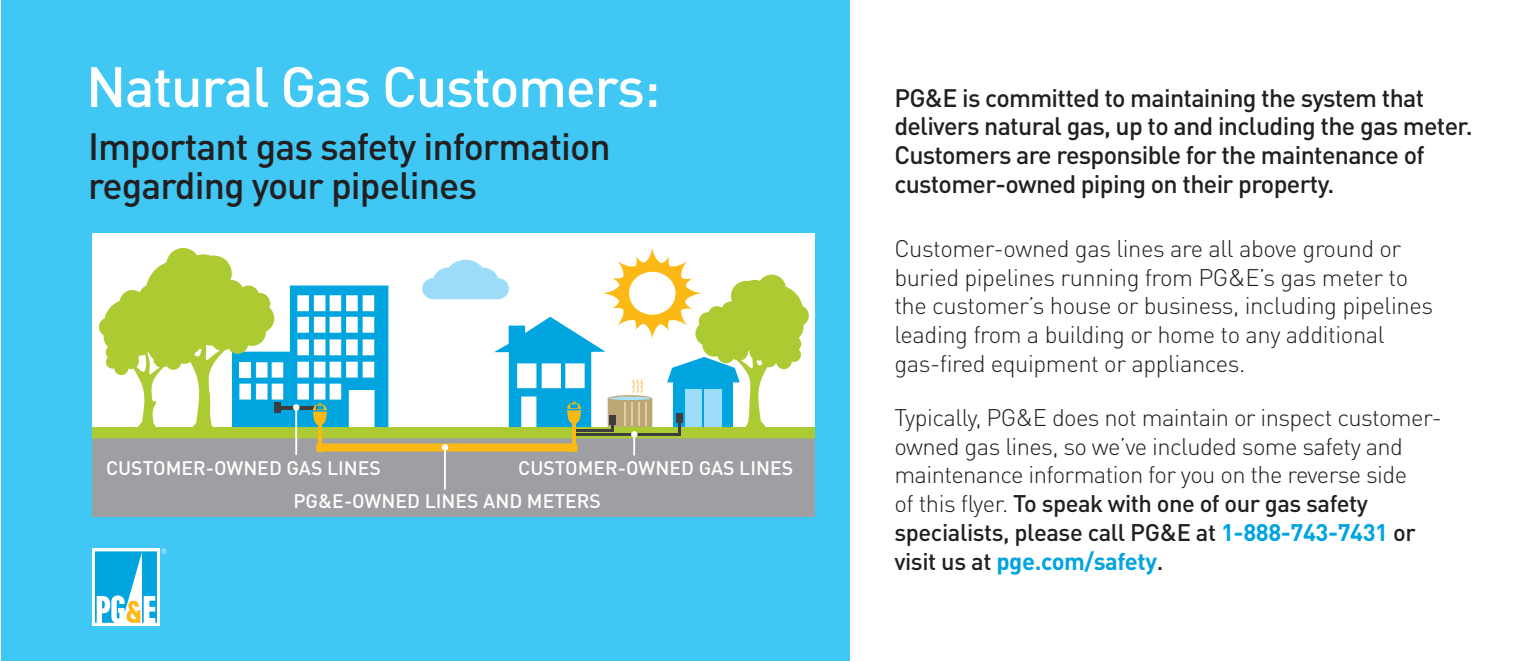
<style>
.page{position:relative;width:1531px;height:662px;background:#fff}
.page>*{position:absolute;margin:0;border:0;box-sizing:border-box;transform-origin:0 0}
.t1{font:500 56px "DIN Pro";letter-spacing:-.025em;color:#fff}
.t2{font:500 37.5px/38.8px "DIN Pro";letter-spacing:-.025em;color:#231f20}
.t3{font:500 25px/28.8px "DIN Pro";letter-spacing:-.025em;color:#231f20}
.t4{font:300 23.75px/28.8px "DIN Pro";letter-spacing:-.015em;color:#231f20}
.t5{font:500 19.5px/33.2px "DIN Pro";color:#fff}
.s1{font-weight:500}
.s2{font-weight:700;color:#00a4de}
</style>
<div class="page">
<div style="left:1px;top:1px;width:848px;height:660px;background:#40c7f4"></div>
<div style="left:92px;top:548px;width:68px;height:77px;background:#fff"></div>
<svg style="left:95px;top:548px;width:71px;height:74px"></svg>
<div style="left:92px;top:233px;width:722px;height:281px;background:#fff"></div>
<div style="left:92px;top:436px;width:722px;height:80px;background:#9d9fa2"></div>
<hr style="left:633px;top:434px;width:2px;height:21px;background:#fff">
<hr style="left:295px;top:407px;width:2px;height:48px;background:#fff">
<hr style="left:444px;top:445px;width:2px;height:44px;background:#fff">
<svg style="left:99px;top:248px;width:710px;height:204px"></svg>
<h1 class="t1" style="left:86px;top:41px;width:576px">Natural Gas Customers:</h1>
<h1 class="t2" style="left:88px;top:123px;width:524px">Important gas safety information regarding your pipelines</h1>
<p class="t5" style="left:293px;top:449px;width:501px;text-indent:225px">CUSTOMER-OWNED GAS LINES<br>PG&amp;E-OWNED LINES AND METERS</p>
<p class="t5" style="left:106px;top:449px;width:276px">CUSTOMER-OWNED GAS LINES</p>
<p class="t3" style="left:894px;top:80px;width:580px">PG&amp;E is committed to maintaining the system that delivers natural gas, up to and including the gas meter.<br>Customers are responsible for the maintenance of customer-owned piping on their property.</p>
<p class="t4" style="left:894px;top:232px;width:540px">Customer-owned gas lines are all above ground or buried pipelines running from PG&amp;E’s gas meter to the customer’s house or business, including pipelines leading from a building or home to any additional gas-fired equipment or appliances.</p>
<p class="t4" style="left:894px;top:400px;width:549px">Typically, PG&amp;E does not maintain or inspect customer&shy;owned gas lines, so we’ve included some safety and maintenance information for you on the reverse side<br>of this flyer. <span class="s1">To speak with one of our gas safety specialists, please call PG&amp;E at</span> <span class="s2">1-888-743-7431</span> <span class="s1">or visit us at</span> <span class="s2">pge.com/safety</span><span class="s1">.</span></p>
</div>
